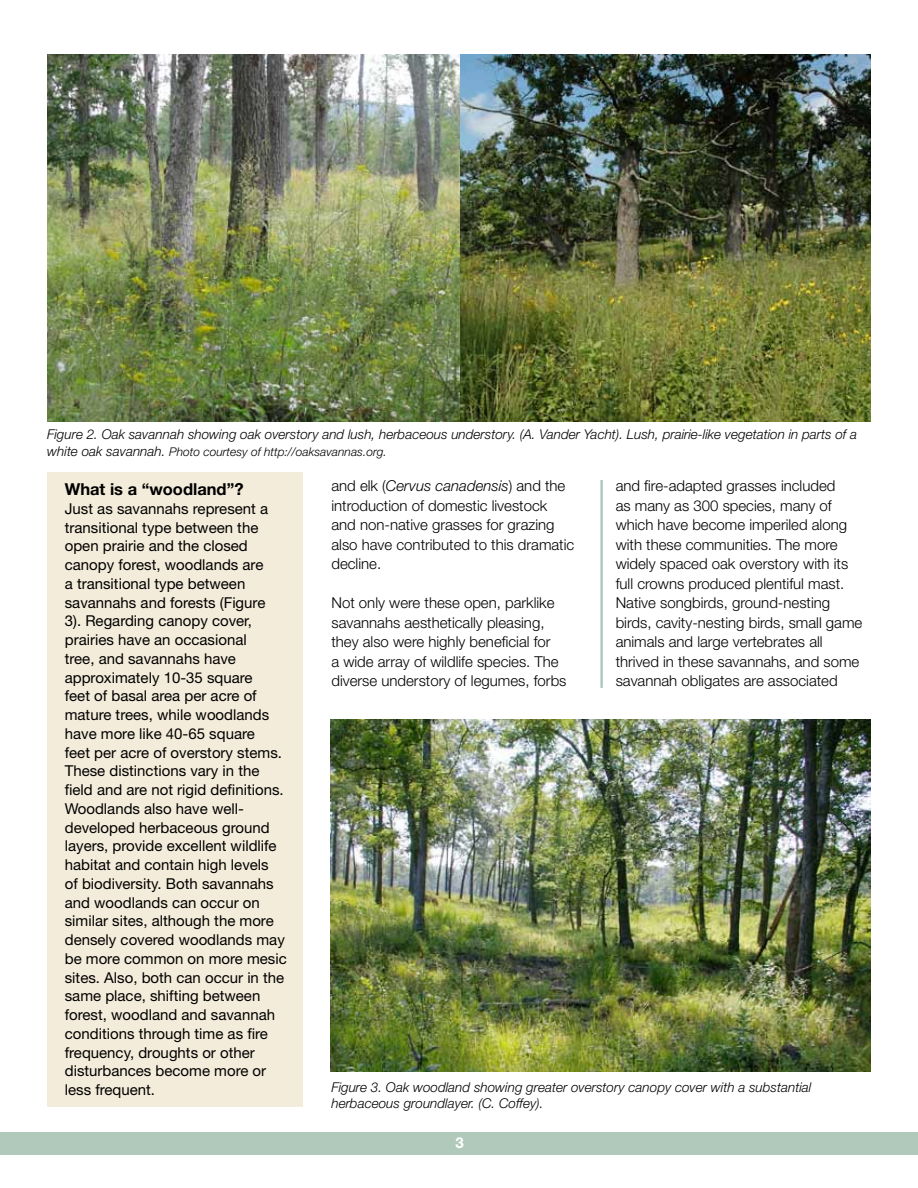
<style>
.page{position:relative;width:918px;height:1188px;background:#fff}
.page>*{position:absolute;margin:0;border:0;box-sizing:border-box;transform-origin:0 0}
.t1{font:700 16.5px "Helvetica Neue LT Std";color:#000}
.t2{font:15px/18.8px "Helvetica Neue LT Std";color:#000}
.t3{font:300 15px/19.5px "Helvetica Neue LT Std";color:#000}
.t4{font:700 15px "Helvetica Neue LT Std";color:#fff}
.t5{font:italic 300 13.5px/16.5px "Helvetica Neue LT Std";color:#000}
.t6{font:italic 300 12px "Helvetica Neue LT Std";color:#000}
.s1{font-size:13.5px}
.s2{font-style:italic}
</style>
<div class="page">
<div style="left:0;top:1132px;width:918px;height:23px;background:#b0c9bb"></div>
<div style="left:47px;top:472px;width:255px;height:635px;background:#f4ecda"></div>
<img style="left:47px;top:54px;width:824px;height:367px">
<img style="left:331px;top:719px;width:540px;height:352px">
<hr style="left:600px;top:480px;width:3px;height:208px;background:#a7c4b4">
<p class="t5" style="left:47px;top:426px;width:811px">Figure 2. Oak savannah showing oak overstory and lush, herbaceous understory. (A. Vander Yacht). Lush, prairie-like vegetation in parts of a</p>
<p class="t6" style="left:47px;top:445px;width:341px"><span class="s1">white oak savannah.</span> Photo courtesy of http://oaksavannas.org.</p>
<p class="t1" style="left:65px;top:479px;width:180px">What is a “woodland”?</p>
<p class="t2" style="left:65px;top:499px;width:224px">Just as savannahs represent a transitional type between the open prairie and the closed canopy forest, woodlands are<br>a transitional type between savannahs and forests (Figure<br>3). Regarding canopy cover, prairies have an occasional<br>tree, and savannahs have approximately 10-35 square<br>feet of basal area per acre of mature trees, while woodlands have more like 40-65 square<br>feet per acre of overstory stems.<br>These distinctions vary in the field and are not rigid definitions.<br>Woodlands also have well&shy;developed herbaceous ground layers, provide excellent wildlife habitat and contain high levels<br>of biodiversity. Both savannahs and woodlands can occur on similar sites, although the more densely covered woodlands may be more common on more mesic sites. Also, both can occur in the same place, shifting between forest, woodland and savannah conditions through time as fire frequency, droughts or other disturbances become more or less frequent.</p>
<p class="t3" style="left:331px;top:476px;width:244px">and elk (<span class="s2">Cervus canadensis</span>) and the introduction of domestic livestock and non-native grasses for grazing also have contributed to this dramatic decline.</p>
<p class="t3" style="left:331px;top:593px;width:237px">Not only were these open, parklike savannahs aesthetically pleasing, they also were highly beneficial for<br>a wide array of wildlife species. The diverse understory of legumes, forbs</p>
<p class="t3" style="left:616px;top:476px;width:248px">and fire-adapted grasses included<br>as many as 300 species, many of which have become imperiled along with these communities. The more widely spaced oak overstory with its full crowns produced plentiful mast.<br>Native songbirds, ground-nesting birds, cavity-nesting birds, small game animals and large vertebrates all thrived in these savannahs, and some savannah obligates are associated</p>
<p class="t5" style="left:331px;top:1079px;width:481px">Figure 3. Oak woodland showing greater overstory canopy cover with a substantial herbaceous groundlayer. (C. Coffey).</p>
<p class="t4" style="left:456px;top:1133px;width:10px">3</p>
</div>
